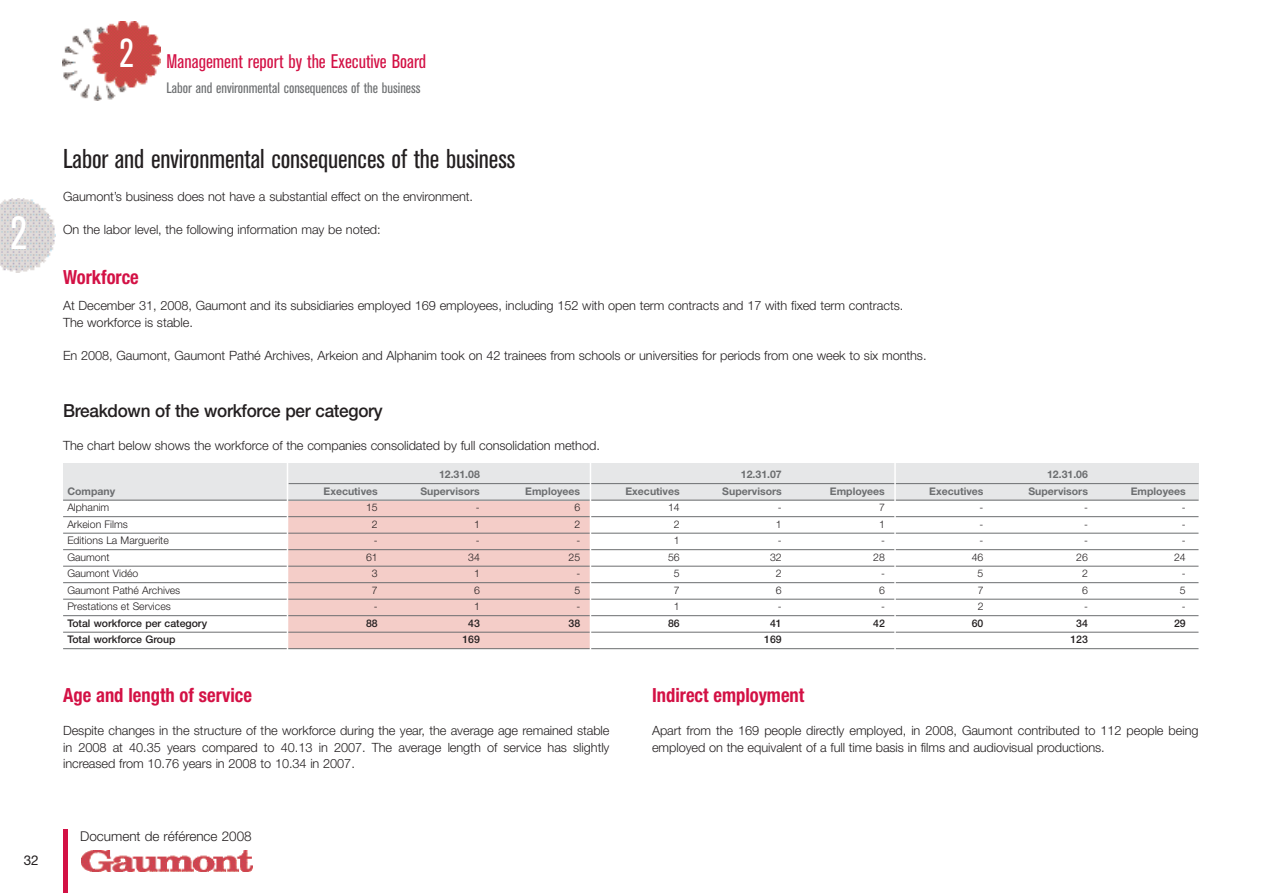
<style>
.page{position:relative;width:1263px;height:893px;background:#fff}
.page>*{position:absolute;margin:0;border:0;box-sizing:border-box;transform-origin:0 0}
.t1{font:condensed 46.2px "Akzidenz Grotesk BE";color:#fff}
.t2{font:condensed 27px "Akzidenz Grotesk BE";letter-spacing:-.005em;color:#231f20}
.t3{font:700 condensed 19.5px "Helvetica Neue";color:#d31145;scale:.95 1}
.t4{font:condensed 19.5px "Akzidenz Grotesk BE";color:#d31145}
.t5{font:500 18px "Helvetica Neue";letter-spacing:-.015em;color:#231f20;scale:.95 1}
.t6{font:condensed 15px "Akzidenz Grotesk BE";color:#6c6e70}
.t7{font:300 13.5px "Helvetica Neue";color:#231f20}
.t8{font:13.5px "Helvetica Neue";color:#231f20}
.t9{font:300 12.75px/16.5px "Helvetica Neue";letter-spacing:-.005em;color:#231f20}
.t10{font:300 10.5px "Helvetica Neue";color:#231f20}
.t11{font:700 10.5px "Helvetica Neue";color:#6c6e70}
.t12{font:500 10.5px "Helvetica Neue";color:#231f20}
.s1{font-size:40.05px;color:#fff}
</style>
<div class="page">
<div style="left:288px;top:470px;width:303px;height:179px;background:#f4cdc8"></div>
<img style="left:63px;top:21px;width:97px;height:80px">
<img style="left:0;top:198px;width:56px;height:74px">
<div style="left:63px;top:829px;width:5px;height:64px;background:#d31145"></div>
<img style="left:82px;top:850px;width:170px;height:22px">
<div style="left:63px;top:463px;width:1135px;height:37px;background:#e6e7e8"></div>
<hr style="left:288px;top:483px;width:910px;height:1px;background:#6c6e70">
<hr style="left:63px;top:500px;width:1135px;height:1px;background:#6c6e70">
<hr style="left:63px;top:516px;width:1135px;height:1px;background:#6c6e70">
<hr style="left:63px;top:533px;width:1135px;height:1px;background:#6c6e70">
<hr style="left:63px;top:549px;width:1135px;height:1px;background:#6c6e70">
<hr style="left:63px;top:566px;width:1135px;height:1px;background:#6c6e70">
<hr style="left:63px;top:582px;width:1135px;height:1px;background:#6c6e70">
<hr style="left:63px;top:599px;width:1135px;height:1px;background:#6c6e70">
<hr style="left:63px;top:615px;width:1135px;height:1px;background:#6c6e70">
<hr style="left:63px;top:632px;width:1135px;height:1px;background:#6c6e70">
<hr style="left:63px;top:648px;width:1135px;height:1px;background:#6c6e70">
<hr style="left:590px;top:459px;width:1px;height:224px;background:#fff">
<hr style="left:287px;top:459px;width:1px;height:224px;background:#fff">
<hr style="left:894px;top:459px;width:2px;height:266px;background:#fff">
<h1 class="t1" style="left:10px;top:216px;width:19px">2</h1>
<p class="t8" style="left:24px;top:855px;width:17px">32</p>
<h3 class="t4" style="left:119px;top:54px;width:309px"><span class="s1">2</span> Management report by the Executive Board</h3>
<p class="t6" style="left:167px;top:82px;width:255px">Labor and environmental consequences of the business</p>
<h2 class="t2" style="left:63px;top:149px;width:453px">Labor and environmental consequences of the business</h2>
<p class="t9" style="left:63px;top:190px;width:411px">Gaumont’s business does not have a substantial effect on the environment.</p>
<p class="t9" style="left:63px;top:223px;width:319px">On the labor level, the following information may be noted:</p>
<h3 class="t3" style="left:63px;top:270px;width:81px">Workforce</h3>
<p class="t9" style="left:63px;top:299px;width:842px">At December 31, 2008, Gaumont and its subsidiaries employed 169 employees, including 152 with open term contracts and 17 with fixed term contracts.<br>The workforce is stable.</p>
<p class="t9" style="left:63px;top:348px;width:865px">En 2008, Gaumont, Gaumont Pathé Archives, Arkeion and Alphanim took on 42 trainees from schools or universities for periods from one week to six months.</p>
<h3 class="t5" style="left:63px;top:404px;width:338px">Breakdown of the workforce per category</h3>
<p class="t9" style="left:63px;top:438px;width:538px">The chart below shows the workforce of the companies consolidated by full consolidation method.</p>
<p class="t11" style="left:439px;top:471px;width:42px">12.31.08</p>
<p class="t11" style="left:741px;top:471px;width:42px">12.31.07</p>
<p class="t11" style="left:1047px;top:471px;width:42px">12.31.06</p>
<p class="t11" style="left:67px;top:487px;width:49px">Company</p>
<p class="t11" style="left:324px;top:487px;width:56px">Executives</p>
<p class="t11" style="left:420px;top:487px;width:61px">Supervisors</p>
<p class="t11" style="left:525px;top:487px;width:56px">Employees</p>
<p class="t11" style="left:625px;top:487px;width:56px">Executives</p>
<p class="t11" style="left:722px;top:487px;width:61px">Supervisors</p>
<p class="t11" style="left:830px;top:487px;width:56px">Employees</p>
<p class="t11" style="left:929px;top:487px;width:56px">Executives</p>
<p class="t11" style="left:1028px;top:487px;width:61px">Supervisors</p>
<p class="t11" style="left:1131px;top:487px;width:56px">Employees</p>
<p class="t10" style="left:67px;top:504px;width:43px">Alphanim</p>
<p class="t10" style="left:366px;top:504px;width:13px">15</p>
<p class="t10" style="left:476px;top:504px;width:5px">-</p>
<p class="t10" style="left:574px;top:504px;width:7px">6</p>
<p class="t10" style="left:668px;top:504px;width:13px">14</p>
<p class="t10" style="left:778px;top:504px;width:5px">-</p>
<p class="t10" style="left:879px;top:504px;width:7px">7</p>
<p class="t10" style="left:979px;top:504px;width:5px">-</p>
<p class="t10" style="left:1084px;top:504px;width:5px">-</p>
<p class="t10" style="left:1182px;top:504px;width:5px">-</p>
<p class="t10" style="left:67px;top:520px;width:62px">Arkeion Films</p>
<p class="t10" style="left:372px;top:520px;width:7px">2</p>
<p class="t10" style="left:474px;top:520px;width:7px">1</p>
<p class="t10" style="left:574px;top:520px;width:7px">2</p>
<p class="t10" style="left:674px;top:520px;width:7px">2</p>
<p class="t10" style="left:776px;top:520px;width:7px">1</p>
<p class="t10" style="left:879px;top:520px;width:7px">1</p>
<p class="t10" style="left:979px;top:520px;width:5px">-</p>
<p class="t10" style="left:1084px;top:520px;width:5px">-</p>
<p class="t10" style="left:1182px;top:520px;width:5px">-</p>
<p class="t10" style="left:67px;top:537px;width:103px">Editions La Marguerite</p>
<p class="t10" style="left:374px;top:537px;width:5px">-</p>
<p class="t10" style="left:476px;top:537px;width:5px">-</p>
<p class="t10" style="left:576px;top:537px;width:5px">-</p>
<p class="t10" style="left:674px;top:537px;width:7px">1</p>
<p class="t10" style="left:778px;top:537px;width:5px">-</p>
<p class="t10" style="left:881px;top:537px;width:5px">-</p>
<p class="t10" style="left:979px;top:537px;width:5px">-</p>
<p class="t10" style="left:1084px;top:537px;width:5px">-</p>
<p class="t10" style="left:1182px;top:537px;width:5px">-</p>
<p class="t10" style="left:67px;top:553px;width:44px">Gaumont</p>
<p class="t10" style="left:366px;top:553px;width:13px">61</p>
<p class="t10" style="left:468px;top:553px;width:13px">34</p>
<p class="t10" style="left:569px;top:553px;width:13px">25</p>
<p class="t10" style="left:668px;top:553px;width:13px">56</p>
<p class="t10" style="left:770px;top:553px;width:13px">32</p>
<p class="t10" style="left:873px;top:553px;width:13px">28</p>
<p class="t10" style="left:972px;top:553px;width:13px">46</p>
<p class="t10" style="left:1076px;top:553px;width:13px">26</p>
<p class="t10" style="left:1174px;top:553px;width:13px">24</p>
<p class="t10" style="left:67px;top:570px;width:72px">Gaumont Vidéo</p>
<p class="t10" style="left:372px;top:570px;width:7px">3</p>
<p class="t10" style="left:474px;top:570px;width:7px">1</p>
<p class="t10" style="left:576px;top:570px;width:5px">-</p>
<p class="t10" style="left:674px;top:570px;width:7px">5</p>
<p class="t10" style="left:776px;top:570px;width:7px">2</p>
<p class="t10" style="left:881px;top:570px;width:5px">-</p>
<p class="t10" style="left:978px;top:570px;width:7px">5</p>
<p class="t10" style="left:1082px;top:570px;width:7px">2</p>
<p class="t10" style="left:1182px;top:570px;width:5px">-</p>
<p class="t10" style="left:67px;top:586px;width:114px">Gaumont Pathé Archives</p>
<p class="t10" style="left:372px;top:586px;width:7px">7</p>
<p class="t10" style="left:474px;top:586px;width:7px">6</p>
<p class="t10" style="left:574px;top:586px;width:7px">5</p>
<p class="t10" style="left:674px;top:586px;width:7px">7</p>
<p class="t10" style="left:776px;top:586px;width:7px">6</p>
<p class="t10" style="left:879px;top:586px;width:7px">6</p>
<p class="t10" style="left:978px;top:586px;width:7px">7</p>
<p class="t10" style="left:1082px;top:586px;width:7px">6</p>
<p class="t10" style="left:1180px;top:586px;width:7px">5</p>
<p class="t10" style="left:67px;top:603px;width:105px">Prestations et Services</p>
<p class="t10" style="left:374px;top:603px;width:5px">-</p>
<p class="t10" style="left:474px;top:603px;width:7px">1</p>
<p class="t10" style="left:576px;top:603px;width:5px">-</p>
<p class="t10" style="left:674px;top:603px;width:7px">1</p>
<p class="t10" style="left:778px;top:603px;width:5px">-</p>
<p class="t10" style="left:881px;top:603px;width:5px">-</p>
<p class="t10" style="left:978px;top:603px;width:7px">2</p>
<p class="t10" style="left:1084px;top:603px;width:5px">-</p>
<p class="t10" style="left:1182px;top:603px;width:5px">-</p>
<p class="t12" style="left:67px;top:619px;width:141px">Total workforce per category</p>
<p class="t12" style="left:366px;top:619px;width:13px">88</p>
<p class="t12" style="left:468px;top:619px;width:13px">43</p>
<p class="t12" style="left:569px;top:619px;width:13px">38</p>
<p class="t12" style="left:668px;top:619px;width:13px">86</p>
<p class="t12" style="left:770px;top:619px;width:13px">41</p>
<p class="t12" style="left:873px;top:619px;width:13px">42</p>
<p class="t12" style="left:972px;top:619px;width:13px">60</p>
<p class="t12" style="left:1076px;top:619px;width:13px">34</p>
<p class="t12" style="left:1174px;top:619px;width:13px">29</p>
<p class="t12" style="left:67px;top:636px;width:110px">Total workforce Group</p>
<p class="t12" style="left:462px;top:636px;width:19px">169</p>
<p class="t12" style="left:764px;top:636px;width:19px">169</p>
<p class="t12" style="left:1070px;top:636px;width:19px">123</p>
<h3 class="t3" style="left:63px;top:688px;width:200px">Age and length of service</h3>
<p class="t9" style="left:63px;top:724px;width:548px;text-align:justify">Despite changes in the structure of the workforce during the year, the average age remained stable in 2008 at 40.35 years compared to 40.13 in 2007. The average length of service has slightly increased from 10.76 years in 2008 to 10.34 in 2007.</p>
<p class="t7" style="left:80px;top:831px;width:173px">Document de référence 2008</p>
<h3 class="t3" style="left:652px;top:688px;width:162px">Indirect employment</h3>
<p class="t9" style="left:652px;top:724px;width:548px">Apart from the 169 people directly employed, in 2008, Gaumont contributed to 112 people being employed on the equivalent of a full time basis in films and audiovisual productions.</p>
</div>
